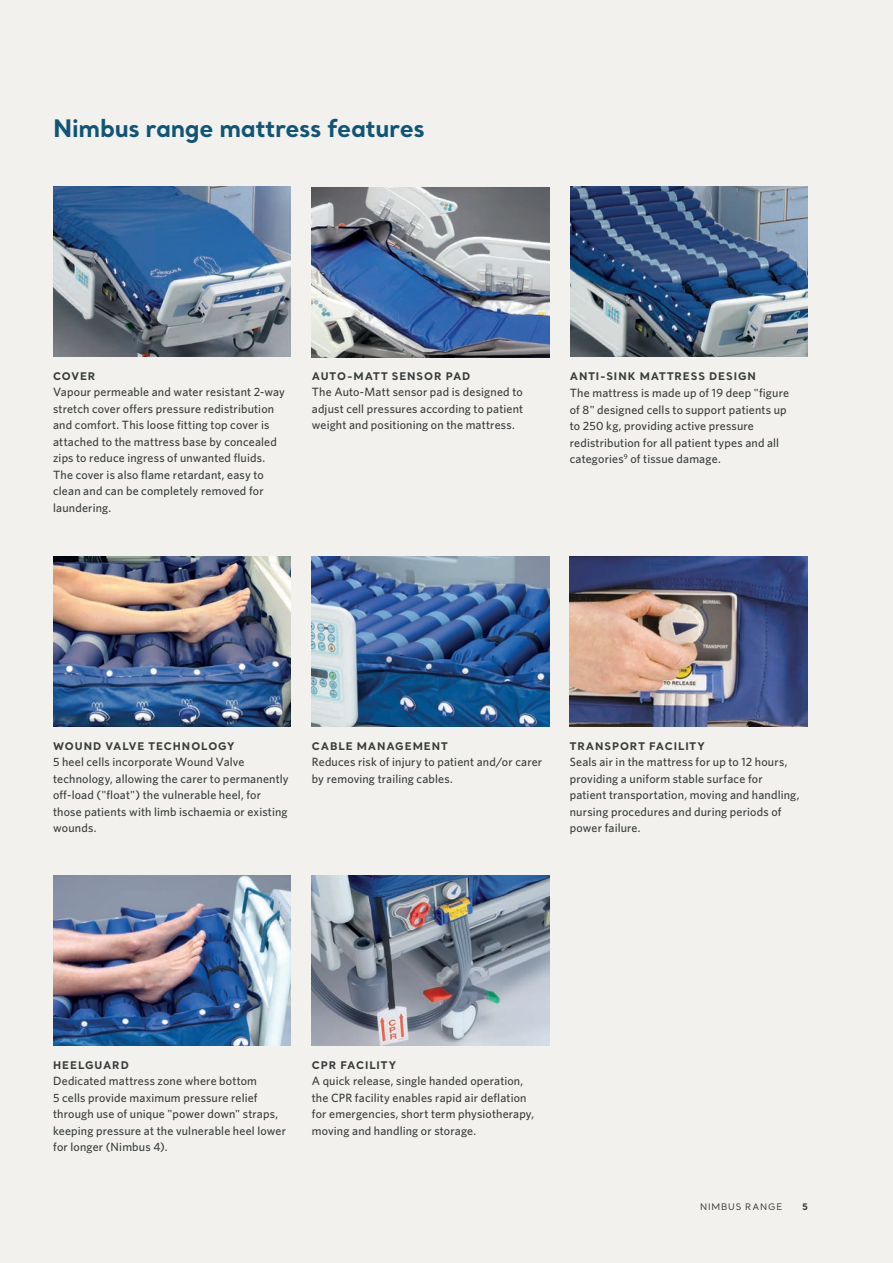
<style>
.page{position:relative;width:893px;height:1263px;background:#f2f1ee}
.page>*{position:absolute;margin:0;border:0;box-sizing:border-box;transform-origin:0 0}
.t1{font:700 24px "Santral";letter-spacing:-.01em;color:#115575}
.t2{font:500 12px/16.5px "Whitney";letter-spacing:.015em;color:#393d3d}
.t3{font:700 10.5px "Santral";letter-spacing:.09em;color:#393d3d}
.t4{font:9px "Santral";letter-spacing:.1em;color:#393d3d}
.t5{font:700 9px "Santral";color:#393d3d}
</style>
<div class="page">
<img style="left:53px;top:186px;width:238px;height:170px">
<img style="left:570px;top:186px;width:238px;height:170px">
<img style="left:312px;top:557px;width:237px;height:170px">
<img style="left:53px;top:875px;width:238px;height:170px">
<img style="left:312px;top:187px;width:237px;height:170px">
<img style="left:53px;top:557px;width:238px;height:170px">
<img style="left:570px;top:557px;width:237px;height:170px">
<img style="left:312px;top:875px;width:237px;height:170px">
<h1 class="t1" style="left:53px;top:112px;width:373px">Nimbus range mattress features</h1>
<p class="t3" style="left:53px;top:369px;width:44px">COVER</p>
<p class="t2" style="left:53px;top:384px;width:233px">Vapour permeable and water resistant 2-way stretch cover offers pressure redistribution and comfort. This loose fitting top cover is attached to the mattress base by concealed zips to reduce ingress of unwanted fluids.<br>The cover is also flame retardant, easy to clean and can be completely removed for laundering.</p>
<p class="t3" style="left:312px;top:369px;width:160px">AUTO-MATT SENSOR PAD</p>
<p class="t2" style="left:312px;top:384px;width:213px;text-align:justify">The Auto-Matt sensor pad is designed to adjust cell pressures according to patient weight and positioning on the mattress.</p>
<p class="t3" style="left:570px;top:369px;width:188px">ANTI-SINK MATTRESS DESIGN</p>
<p class="t2" style="left:570px;top:384px;width:221px">The mattress is made up of 19 deep "figure of 8" designed cells to support patients up to 250 kg, providing active pressure redistribution for all patient types and all categories<sup>9</sup> of tissue damage.</p>
<p class="t3" style="left:53px;top:739px;width:183px">WOUND VALVE TECHNOLOGY</p>
<p class="t2" style="left:53px;top:754px;width:237px">5 heel cells incorporate Wound Valve technology, allowing the carer to permanently off-load ("float") the vulnerable heel, for those patients with limb ischaemia or existing wounds.</p>
<p class="t3" style="left:312px;top:739px;width:137px">CABLE MANAGEMENT</p>
<p class="t2" style="left:312px;top:754px;width:232px">Reduces risk of injury to patient and/or carer by removing trailing cables.</p>
<p class="t3" style="left:570px;top:739px;width:137px">TRANSPORT FACILITY</p>
<p class="t2" style="left:570px;top:754px;width:231px">Seals air in the mattress for up to 12 hours, providing a uniform stable surface for patient transportation, moving and handling, nursing procedures and during periods of power failure.</p>
<p class="t3" style="left:53px;top:1058px;width:77px">HEELGUARD</p>
<p class="t2" style="left:53px;top:1073px;width:234px">Dedicated mattress zone where bottom<br>5 cells provide maximum pressure relief through use of unique "power down" straps, keeping pressure at the vulnerable heel lower for longer (Nimbus 4).</p>
<p class="t3" style="left:312px;top:1058px;width:86px">CPR FACILITY</p>
<p class="t2" style="left:312px;top:1073px;width:224px">A quick release, single handed operation, the CPR facility enables rapid air deflation for emergencies, short term physiotherapy, moving and handling or storage.</p>
<p class="t4" style="left:700px;top:1201px;width:84px">NIMBUS RANGE</p>
<p class="t5" style="left:802px;top:1200px;width:7px">5</p>
</div>
